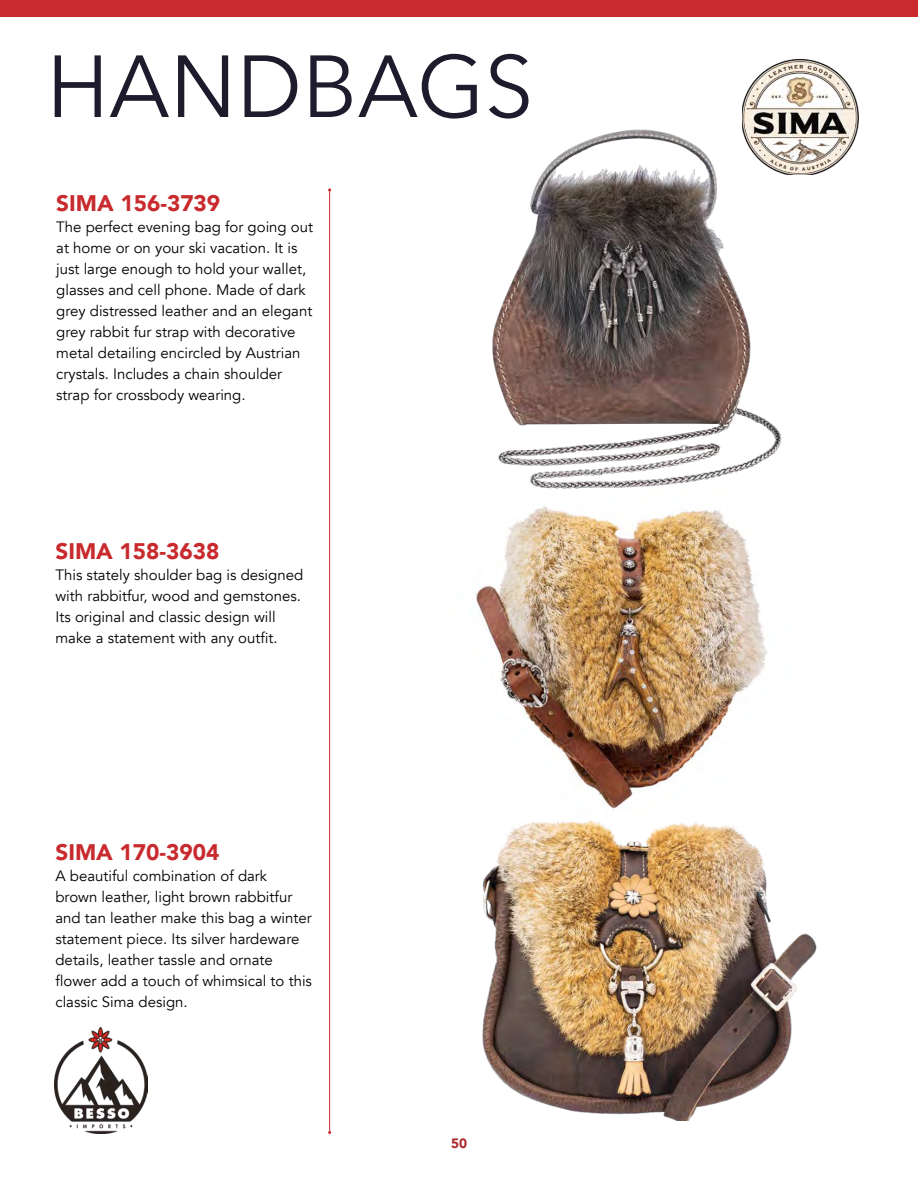
<style>
.page{position:relative;width:918px;height:1188px;background:#fff}
.page>*{position:absolute;margin:0;border:0;box-sizing:border-box;transform-origin:0 0}
.Boot_Line_Main_Title_Dk_Blue{font:87px "Avenir Next";color:#1d1b2c}
.Boot_Line_Subtitle_before_copy_red{font:900 22.5px "Avenir";color:#c82a2d}
.Boot_Line_main_description{font:15px/21px "Avenir";color:#000}
.t1{font:900 13.5px "Avenir";color:#af262b}
</style>
<div class="page">
<hr style="left:329px;top:190px;width:1px;height:943px;background:#c82a2d">
<div style="left:0;top:0;width:918px;height:17px;background:#c82a2d"></div>
<img style="left:54px;top:1028px;width:94px;height:106px">
<img style="left:742px;top:59px;width:117px;height:116px">
<img style="left:476px;top:514px;width:291px;height:297px">
<img style="left:482px;top:820px;width:335px;height:300px">
<img style="left:492px;top:107px;width:308px;height:407px">
<p class="Boot_Line_Main_Title_Dk_Blue" style="left:46px;top:13px;width:489px">HANDBAGS</p>
<p class="Boot_Line_Subtitle_before_copy_red" style="left:56px;top:184px;width:166px">SIMA 156-3739</p>
<p class="Boot_Line_main_description" style="left:56px;top:217px;width:258px">The perfect evening bag for going out at home or on your ski vacation. It is just large enough to hold your wallet, glasses and cell phone. Made of dark grey distressed leather and an elegant grey rabbit fur strap with decorative metal detailing encircled by Austrian crystals. Includes a chain shoulder strap for crossbody wearing.</p>
<p class="Boot_Line_Subtitle_before_copy_red" style="left:56px;top:532px;width:166px">SIMA 158-3638</p>
<p class="Boot_Line_main_description" style="left:56px;top:565px;width:249px">This stately shoulder bag is designed with rabbitfur, wood and gemstones.<br>Its original and classic design will make a statement with any outfit.</p>
<p class="Boot_Line_Subtitle_before_copy_red" style="left:56px;top:833px;width:166px">SIMA 170-3904</p>
<p class="Boot_Line_main_description" style="left:56px;top:866px;width:258px">A beautiful combination of dark brown leather, light brown rabbitfur and tan leather make this bag a winter statement piece. Its silver hardeware details, leather tassle and ornate flower add a touch of whimsical to this classic Sima design.</p>
<p class="t1" style="left:451px;top:1132px;width:17px">50</p>
</div>
